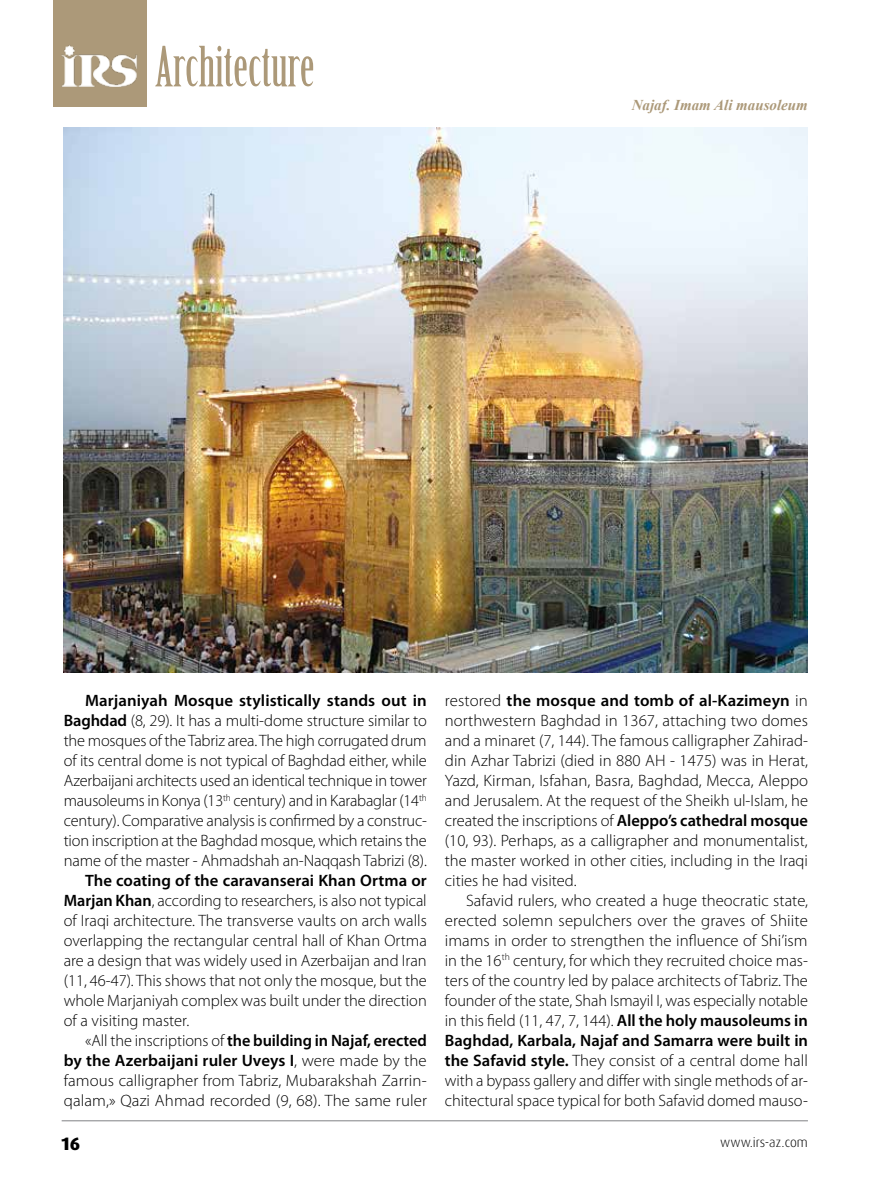
<style>
.page{position:relative;width:893px;height:1191px;background:#fff}
.page>*{position:absolute;margin:0;border:0;box-sizing:border-box;transform-origin:0 0}
.t1{font:54.15px "Birch Std";color:#ac9979}
.t2{font:800 18px "Dax Pro";color:#000}
.t3{font:300 16.5px/20px "Myriad Pro";color:#000;text-align:justify}
.t4{font:italic 700 15px "Times New Roman";color:#ac9979}
.t5{font:300 13.5px "Dax Pro";color:#000}
.s1{font-weight:600}
</style>
<div class="page">
<hr style="left:62px;top:1120px;width:746px;height:1px;background:#808285">
<img style="left:64px;top:128px;width:744px;height:544px">
<div style="left:53px;top:0;width:94px;height:106px;background:#ac9979"></div>
<img style="left:61px;top:45px;width:76px;height:41px">
<h1 class="t1" style="left:155px;top:36px;width:161px">Architecture</h1>
<p class="t4" style="left:632px;top:94px;width:178px">Najaf. Imam Ali mausoleum</p>
<p class="t3" style="left:64px;top:691px;width:365px;text-indent:21px"><span class="s1">Marjaniyah Mosque stylistically stands out in Baghdad</span> (8, 29). It has a multi-dome structure similar to the mosques of the Tabriz area. The high corrugated drum of its central dome is not typical of Baghdad either, while Azerbaijani architects used an identical technique in tower mausoleums in Konya (13<sup>th</sup> century) and in Karabaglar (14<sup>th </sup>century). Comparative analysis is confirmed by a construc&shy;tion inscription at the Baghdad mosque, which retains the name of the master - Ahmadshah an-Naqqash Tabrizi (8).</p>
<p class="t3" style="left:64px;top:870px;width:365px;text-indent:21px"><span class="s1">The coating of the caravanserai Khan Ortma or Marjan Khan</span>, according to researchers, is also not typical of Iraqi architecture. The transverse vaults on arch walls overlapping the rectangular central hall of Khan Ortma are a design that was widely used in Azerbaijan and Iran (11, 46-47). This shows that not only the mosque, but the whole Marjaniyah complex was built under the direction of a visiting master.</p>
<p class="t3" style="left:64px;top:1030px;width:365px;text-indent:21px">«All the inscriptions of <span class="s1">the building in Najaf, erected by the Azerbaijani ruler Uveys I</span>, were made by the famous calligrapher from Tabriz, Mubarakshah Zarrin&shy;qalam,» Qazi Ahmad recorded (9, 68). The same ruler</p>
<p class="t3" style="left:445px;top:691px;width:365px">restored <span class="s1">the mosque and tomb of al-Kazimeyn</span> in northwestern Baghdad in 1367, attaching two domes and a minaret (7, 144). The famous calligrapher Zahirad&shy;din Azhar Tabrizi (died in 880 AH - 1475) was in Herat, Yazd, Kirman, Isfahan, Basra, Baghdad, Mecca, Aleppo and Jerusalem. At the request of the Sheikh ul-Islam, he created the inscriptions of <span class="s1">Aleppo’s cathedral mosque </span>(10, 93). Perhaps, as a calligrapher and monumentalist, the master worked in other cities, including in the Iraqi cities he had visited.</p>
<p class="t3" style="left:445px;top:890px;width:365px;text-indent:21px">Safavid rulers, who created a huge theocratic state, erected solemn sepulchers over the graves of Shiite imams in order to strengthen the influence of Shi’ism in the 16<sup>th</sup> century, for which they recruited choice mas&shy;ters of the country led by palace architects of Tabriz. The founder of the state, Shah Ismayil I, was especially notable in this field (11, 47, 7, 144). <span class="s1">All the holy mausoleums in Baghdad, Karbala, Najaf and Samarra were built in the Safavid style.</span> They consist of a central dome hall with a bypass gallery and differ with single methods of ar&shy;chitectural space typical for both Safavid domed mauso-</p>
<p class="t2" style="left:62px;top:1131px;width:20px">16</p>
<p class="t5" style="left:720px;top:1133px;width:89px">www.irs-az.com</p>
</div>
